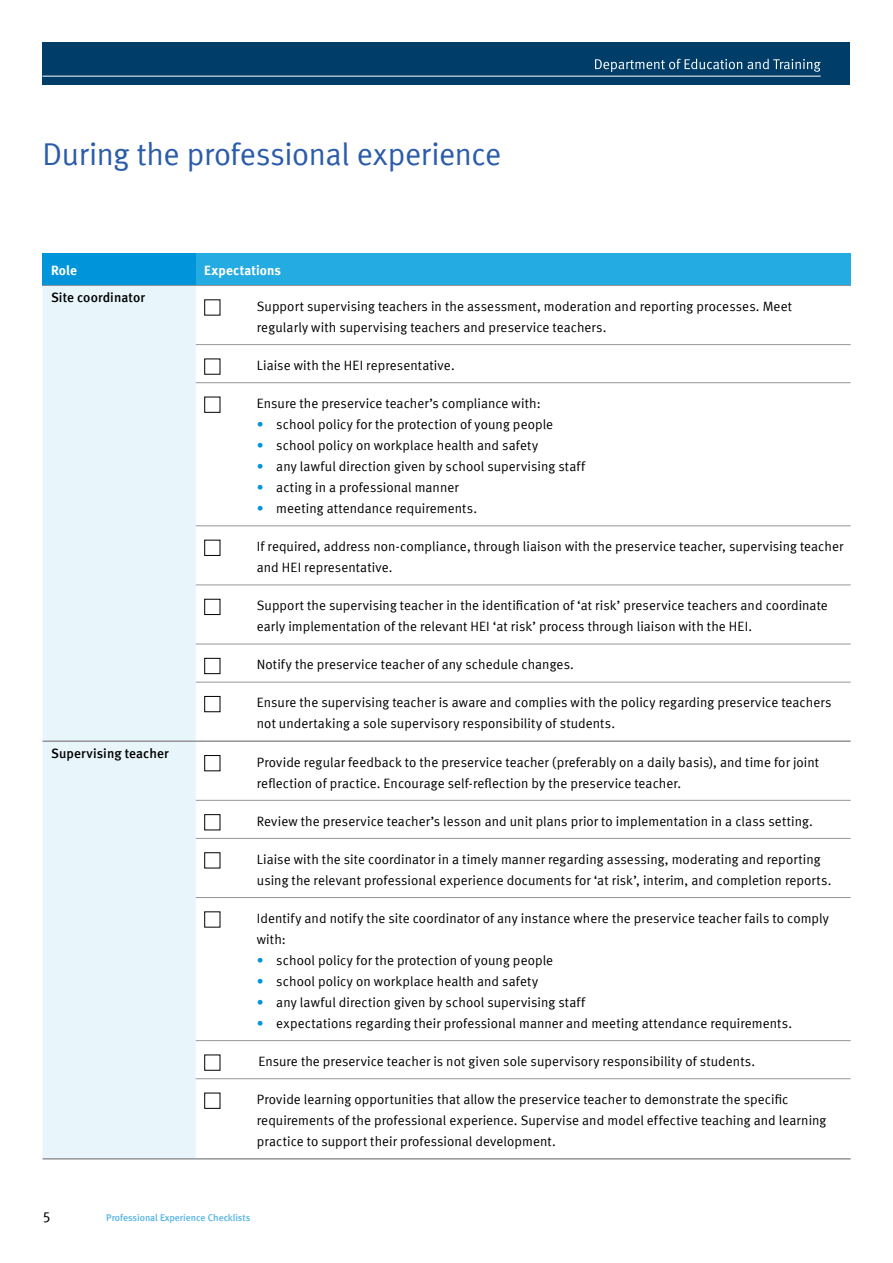
<style>
.page{position:relative;width:893px;height:1263px;background:#fff}
.page>*{position:absolute;margin:0;border:0;box-sizing:border-box;transform-origin:0 0}
.t1{font:31.5px "Meta Normal LF";letter-spacing:-.01em;color:#2b5caa}
.t2{font:15px "Meta Normal LF";color:#000}
.t3{font:13.5px/21px "Meta Normal LF";letter-spacing:.005em;color:#000}
.t4{font:13.5px "Meta Medium LF";letter-spacing:.005em;color:#000}
.t5{font:13.5px "Meta Bold LF";letter-spacing:.005em;color:#fff}
.t6{font:9.75px "Meta Medium LF";color:#55b4e6}
.s1{color:#0095da}
</style>
<div class="page">
<div style="left:43px;top:43px;width:807px;height:42px;background:#003e69"></div>
<hr style="left:43px;top:76px;width:778px;height:1px;background:#fff">
<svg style="left:595px;top:59px;width:226px;height:13px"></svg>
<div style="left:43px;top:253px;width:153px;height:32px;background:#0095da"></div>
<div style="left:196px;top:253px;width:655px;height:32px;background:#24abe2"></div>
<div style="left:43px;top:286px;width:153px;height:872px;background:#e8f6fb"></div>
<hr style="left:43px;top:285px;width:153px;height:1px;background:#939598">
<hr style="left:196px;top:285px;width:655px;height:1px;background:#939598">
<hr style="left:196px;top:344px;width:655px;height:1px;background:#939598">
<hr style="left:196px;top:382px;width:655px;height:1px;background:#939598">
<hr style="left:196px;top:526px;width:655px;height:1px;background:#939598">
<hr style="left:196px;top:585px;width:655px;height:1px;background:#939598">
<hr style="left:196px;top:644px;width:655px;height:1px;background:#939598">
<hr style="left:196px;top:682px;width:655px;height:1px;background:#939598">
<hr style="left:196px;top:800px;width:655px;height:1px;background:#939598">
<hr style="left:196px;top:838px;width:655px;height:1px;background:#939598">
<hr style="left:196px;top:897px;width:655px;height:1px;background:#939598">
<hr style="left:196px;top:1040px;width:655px;height:1px;background:#939598">
<hr style="left:196px;top:1078px;width:655px;height:1px;background:#939598">
<hr style="left:43px;top:740px;width:153px;height:2px;background:#939598">
<hr style="left:43px;top:1158px;width:153px;height:1px;background:#939598">
<hr style="left:196px;top:740px;width:655px;height:2px;background:#939598">
<hr style="left:196px;top:1158px;width:655px;height:1px;background:#939598">
<div style="left:204px;top:299px;width:16px;height:16px;border:1px solid #000"></div>
<div style="left:204px;top:359px;width:16px;height:16px;border:1px solid #000"></div>
<div style="left:204px;top:397px;width:16px;height:16px;border:1px solid #000"></div>
<div style="left:204px;top:540px;width:16px;height:16px;border:1px solid #000"></div>
<div style="left:204px;top:599px;width:16px;height:16px;border:1px solid #000"></div>
<div style="left:204px;top:658px;width:16px;height:16px;border:1px solid #000"></div>
<div style="left:204px;top:696px;width:16px;height:16px;border:1px solid #000"></div>
<div style="left:204px;top:755px;width:16px;height:16px;border:1px solid #000"></div>
<div style="left:204px;top:814px;width:16px;height:16px;border:1px solid #000"></div>
<div style="left:204px;top:852px;width:16px;height:16px;border:1px solid #000"></div>
<div style="left:204px;top:911px;width:16px;height:16px;border:1px solid #000"></div>
<div style="left:204px;top:1054px;width:16px;height:17px;border:1px solid #000"></div>
<div style="left:204px;top:1093px;width:16px;height:16px;border:1px solid #000"></div>
<h1 class="t1" style="left:43px;top:136px;width:460px">During the professional experience</h1>
<p class="t5" style="left:51px;top:262px;width:27px">Role</p>
<p class="t5" style="left:204px;top:262px;width:78px">Expectations</p>
<p class="t4" style="left:51px;top:290px;width:95px">Site coordinator</p>
<p class="t3" style="left:257px;top:295px;width:537px">Support supervising teachers in the assessment, moderation and reporting processes. Meet regularly with supervising teachers and preservice teachers.</p>
<p class="t3" style="left:257px;top:355px;width:199px">Liaise with the HEI representative.</p>
<p class="t3" style="left:257px;top:393px;width:285px">Ensure the preservice teacher’s compliance with:</p>
<p class="t3" style="left:257px;top:414px;width:298px"><span class="s1">•</span> school policy for the protection of young people</p>
<p class="t3" style="left:257px;top:435px;width:283px"><span class="s1">•</span> school policy on workplace health and safety</p>
<p class="t3" style="left:257px;top:456px;width:330px"><span class="s1">•</span> any lawful direction given by school supervising staff</p>
<p class="t3" style="left:257px;top:477px;width:203px"><span class="s1">•</span> acting in a professional manner</p>
<p class="t3" style="left:257px;top:498px;width:222px"><span class="s1">•</span> meeting attendance requirements.</p>
<p class="t3" style="left:257px;top:536px;width:588px">If required, address non-compliance, through liaison with the preservice teacher, supervising teacher and HEI representative.</p>
<p class="t3" style="left:257px;top:595px;width:572px">Support the supervising teacher in the identification of ‘at risk’ preservice teachers and coordinate early implementation of the relevant HEI ‘at risk’ process through liaison with the HEI.</p>
<p class="t3" style="left:257px;top:654px;width:319px">Notify the preservice teacher of any schedule changes.</p>
<p class="t3" style="left:257px;top:692px;width:576px">Ensure the supervising teacher is aware and complies with the policy regarding preservice teachers not undertaking a sole supervisory responsibility of students.</p>
<p class="t4" style="left:51px;top:745px;width:119px">Supervising teacher</p>
<p class="t3" style="left:257px;top:751px;width:564px">Provide regular feedback to the preservice teacher (preferably on a daily basis), and time for joint reflection of practice. Encourage self-reflection by the preservice teacher.</p>
<p class="t3" style="left:257px;top:810px;width:557px">Review the preservice teacher’s lesson and unit plans prior to implementation in a class setting.</p>
<p class="t3" style="left:257px;top:848px;width:576px">Liaise with the site coordinator in a timely manner regarding assessing, moderating and reporting using the relevant professional experience documents for ‘at risk’, interim, and completion reports.</p>
<p class="t3" style="left:257px;top:907px;width:574px">Identify and notify the site coordinator of any instance where the preservice teacher fails to comply with:</p>
<p class="t3" style="left:257px;top:949px;width:298px"><span class="s1">•</span> school policy for the protection of young people</p>
<p class="t3" style="left:257px;top:970px;width:283px"><span class="s1">•</span> school policy on workplace health and safety</p>
<p class="t3" style="left:257px;top:991px;width:330px"><span class="s1">•</span> any lawful direction given by school supervising staff</p>
<p class="t3" style="left:257px;top:1012px;width:537px"><span class="s1">•</span> expectations regarding their professional manner and meeting attendance requirements.</p>
<p class="t3" style="left:258px;top:1051px;width:498px">Ensure the preservice teacher is not given sole supervisory responsibility of students.</p>
<p class="t3" style="left:257px;top:1089px;width:571px">Provide learning opportunities that allow the preservice teacher to demonstrate the specific requirements of the professional experience. Supervise and model effective teaching and learning practice to support their professional development.</p>
<p class="t2" style="left:43px;top:1208px;width:10px">5</p>
<p class="t6" style="left:106px;top:1212px;width:146px">Professional Experience Checklists</p>
</div>
